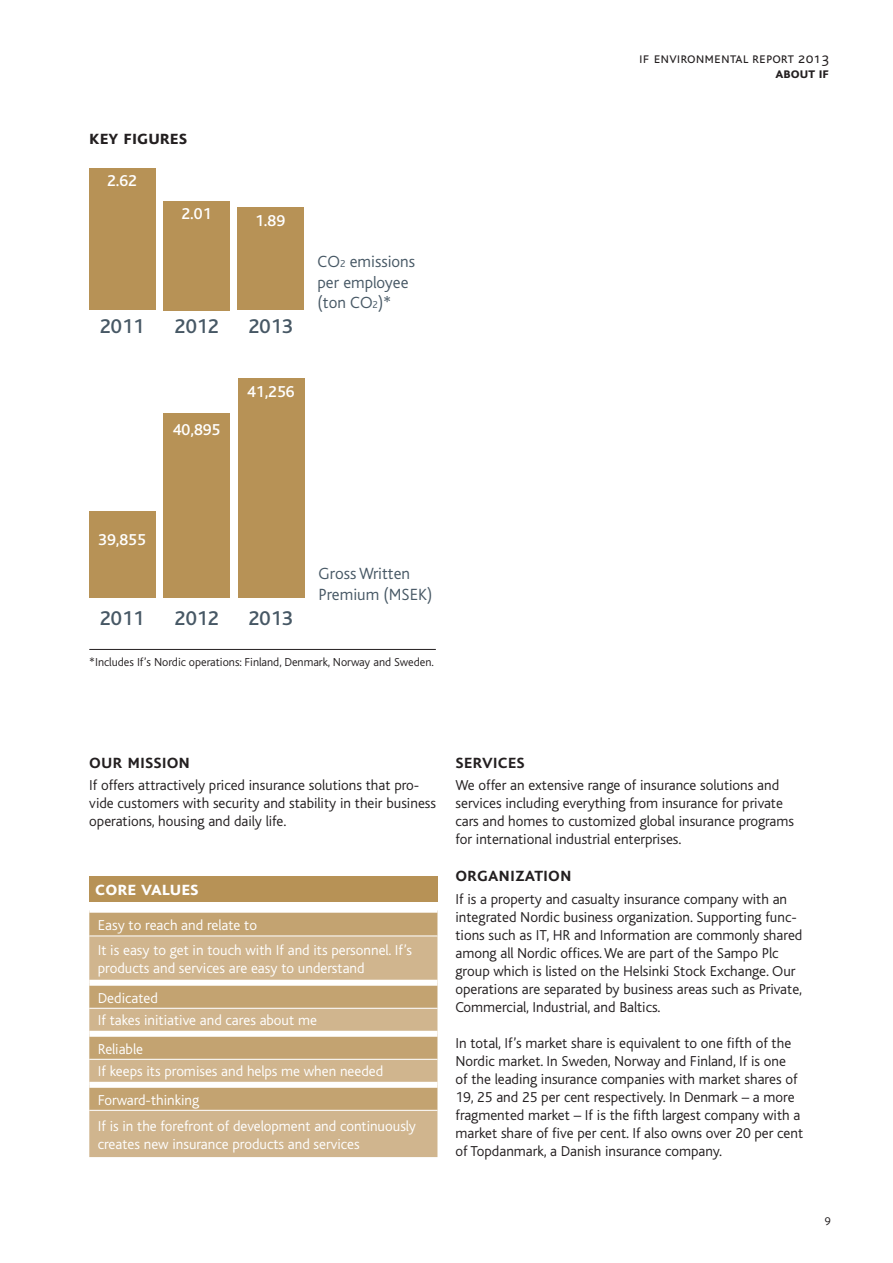
<style>
.page{position:relative;width:893px;height:1263px;background:#fff}
.page>*{position:absolute;margin:0;border:0;box-sizing:border-box;transform-origin:0 0}
.Mellanrubrik{font:500 21px "Bliss If Caps";color:#231f20}
.t1{font:700 21px "Bliss If Caps";color:#fff}
.t2{font:700 21px "Bliss If Caps";color:#231f20}
.t3{font:500 20.85px "Bliss If";color:#475865}
.t4{font:300 16.95px/20.4px "Bliss If";color:#475865}
.t5{font:500 16.5px "Bliss If";color:#fff}
.t6{font:300 15.6px/15px "Bliss If Caps";color:#231f20;text-align:right}
.brödtext{font:300 15px/18px "Bliss If";color:#231f20}
.t7{font:300 15px/18px "Bliss If";color:#fff}
.t8{font:300 12.15px "Bliss If";color:#231f20}
.t9{font:300 12px "Bliss If Caps";color:#231f20}
.s1{font-size:10.5px}
.s2{font-weight:700}
</style>
<div class="page">
<div style="left:89px;top:876px;width:348px;height:26px;background:#b79256"></div>
<div style="left:89px;top:913px;width:348px;height:23px;background:#c3a371"></div>
<svg style="left:89px;top:937px;width:348px;height:220px;background:#ccaf85"></svg>
<hr style="left:89px;top:1008px;width:348px;height:1px;background:#fff">
<hr style="left:89px;top:1059px;width:348px;height:1px;background:#fff">
<hr style="left:89px;top:1110px;width:348px;height:1px;background:#fff">
<div style="left:89px;top:980px;width:348px;height:6px;background:#fff"></div>
<div style="left:89px;top:1031px;width:348px;height:6px;background:#fff"></div>
<div style="left:89px;top:1082px;width:348px;height:6px;background:#fff"></div>
<div style="left:163px;top:201px;width:67px;height:109px;background:#b79256"></div>
<div style="left:89px;top:168px;width:66px;height:142px;background:#b79256"></div>
<div style="left:237px;top:208px;width:66px;height:102px;background:#b79256"></div>
<div style="left:238px;top:378px;width:66px;height:219px;background:#b79256"></div>
<div style="left:90px;top:511px;width:66px;height:86px;background:#b79256"></div>
<div style="left:164px;top:413px;width:66px;height:184px;background:#b79256"></div>
<hr style="left:89px;top:649px;width:347px;height:1px;background:#231f20">
<p class="t2" style="left:89px;top:126px;width:100px">key figures</p>
<p class="t5" style="left:107px;top:172px;width:32px">2.62</p>
<p class="t5" style="left:181px;top:205px;width:32px">2.01</p>
<p class="t5" style="left:255px;top:212px;width:32px">1.89</p>
<p class="t3" style="left:100px;top:315px;width:46px">2011</p>
<p class="t3" style="left:175px;top:315px;width:46px">2012</p>
<p class="t3" style="left:249px;top:315px;width:46px">2013</p>
<p class="t5" style="left:173px;top:421px;width:49px">40,895</p>
<p class="t5" style="left:247px;top:383px;width:49px">41,256</p>
<p class="t4" style="left:318px;top:252px;width:99px">CO<span class="s1">2</span> emissions per employee (ton CO<span class="s1">2</span>)*</p>
<p class="t6" style="left:639px;top:51px;width:191px">if environmental report 2013 <span class="s2">about if</span></p>
<p class="t5" style="left:98px;top:531px;width:49px">39,855</p>
<p class="t3" style="left:100px;top:607px;width:46px">2011</p>
<p class="t3" style="left:175px;top:607px;width:46px">2012</p>
<p class="t3" style="left:249px;top:607px;width:46px">2013</p>
<p class="t4" style="left:319px;top:564px;width:115px">Gross Written<br>Premium (MSEK)</p>
<p class="t8" style="left:89px;top:655px;width:346px">*Includes If’s Nordic operations: Finland, Denmark, Norway and Sweden.</p>
<p class="Mellanrubrik" style="left:89px;top:750px;width:102px">our mission</p>
<p class="brödtext" style="left:89px;top:776px;width:348px">If offers attractively priced insurance solutions that pro&shy;vide customers with security and stability in their business operations, housing and daily life.</p>
<p class="t1" style="left:95px;top:877px;width:105px">core values</p>
<p class="t7" style="left:98px;top:916px;width:161px">Easy to reach and relate to</p>
<p class="t7" style="left:98px;top:941px;width:316px">It is easy to get in touch with If and its personnel. If’s products and services are easy to understand</p>
<p class="t7" style="left:98px;top:989px;width:62px">Dedicated</p>
<p class="t7" style="left:98px;top:1012px;width:221px">If takes initiative and cares about me</p>
<p class="t7" style="left:98px;top:1040px;width:47px">Reliable</p>
<p class="t7" style="left:98px;top:1063px;width:287px">If keeps its promises and helps me when needed</p>
<p class="t7" style="left:98px;top:1091px;width:103px">Forward-thinking</p>
<p class="t7" style="left:98px;top:1117px;width:320px">If is in the forefront of development and continuously creates new insurance products and services</p>
<p class="Mellanrubrik" style="left:455px;top:750px;width:71px">services</p>
<p class="brödtext" style="left:455px;top:776px;width:340px">We offer an extensive range of insurance solutions and services including everything from insurance for private cars and homes to customized global insurance programs for international industrial enterprises.</p>
<p class="Mellanrubrik" style="left:455px;top:863px;width:118px">organization</p>
<p class="brödtext" style="left:455px;top:890px;width:348px">If is a property and casualty insurance company with an integrated Nordic business organization. Supporting func&shy;tions such as IT, HR and Information are commonly shared among all Nordic offices. We are part of the Sampo Plc group which is listed on the Helsinki Stock Exchange. Our operations are separated by business areas such as Private, Commercial, Industrial, and Baltics.</p>
<p class="brödtext" style="left:455px;top:1034px;width:349px">In total, If’s market share is equivalent to one fifth of the Nordic market. In Sweden, Norway and Finland, If is one<br>of the leading insurance companies with market shares of 19, 25 and 25 per cent respectively. In Denmark – a more fragmented market – If is the fifth largest company with a market share of five per cent. If also owns over 20 per cent of Topdanmark, a Danish insurance company.</p>
<p class="t9" style="left:825px;top:1213px;width:7px">9</p>
</div>
